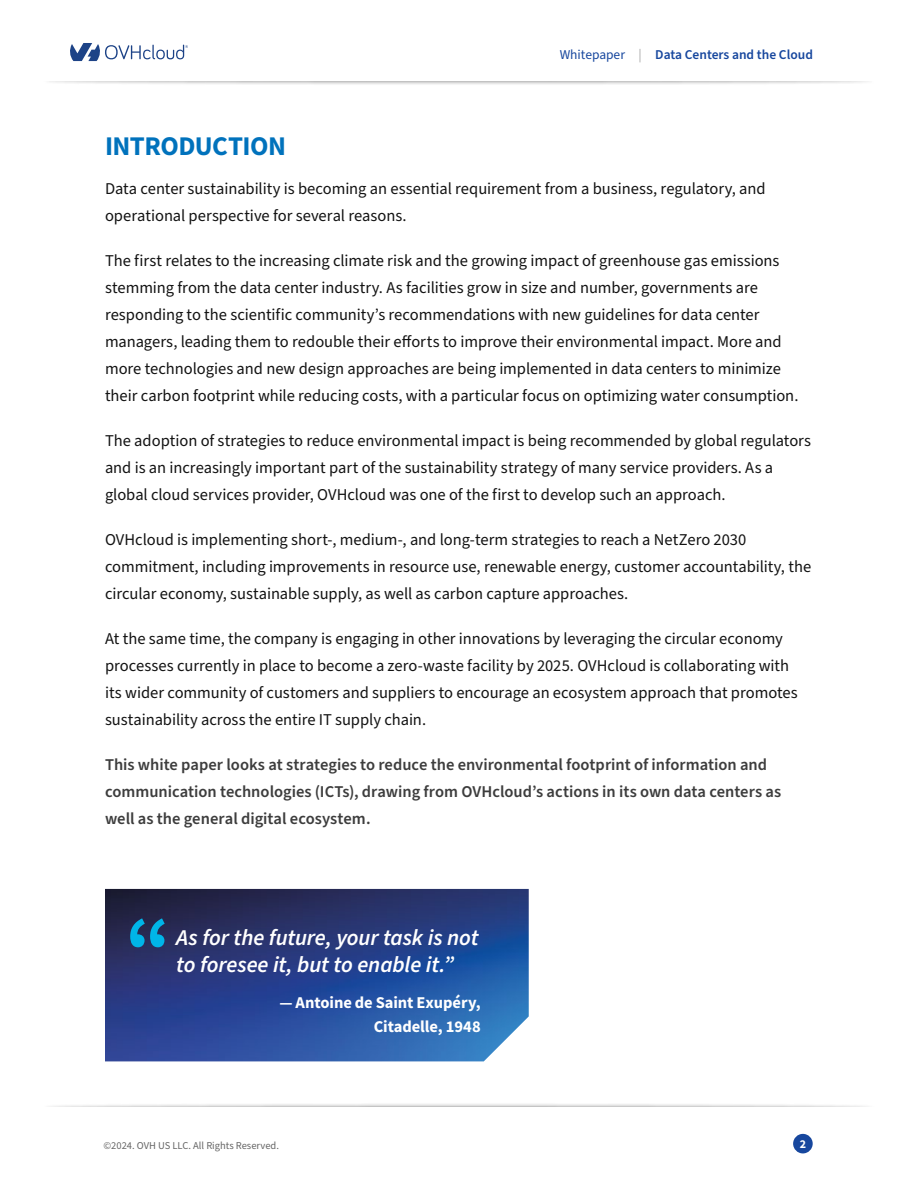
<style>
.page{position:relative;width:918px;height:1188px;background:#fff}
.page>*{position:absolute;margin:0;border:0;box-sizing:border-box;transform-origin:0 0}
.t1{font:700 27px "Source Sans Pro";letter-spacing:-.02em;color:#0072bc}
.t2{font:italic 600 22.5px/27px "Source Sans Pro";letter-spacing:-.005em;color:#fff}
.t3{font:16.5px/27px "Source Sans Pro";letter-spacing:-.005em;color:#131313}
.t4{font:600 16.5px/27px "Source Sans Pro";color:#3d3d3d}
.t5{font:700 16.5px/24px "Source Sans Pro";letter-spacing:-.005em;color:#fff;text-align:right}
.t6{font:600 13.5px "Source Sans Pro";color:#17479e}
.t7{font:700 12px "Source Sans Pro";color:#fff}
.t8{font:10.5px "Source Sans Pro";color:#666}
.s1{font-weight:400}
.s2{font-weight:400;color:#a7a7a7}
</style>
<div class="page">
<div style="left:793px;top:1134px;width:20px;height:19px;background:#17479e;border-radius:50%"></div>
<img style="left:105px;top:889px;width:424px;height:172px">
<svg style="left:130px;top:918px;width:35px;height:29px"></svg>
<div style="left:42px;top:70px;width:835px;height:16px;background:#000;opacity:.75"></div>
<div style="left:20px;top:70px;width:879px;height:11px;background:#fff"></div>
<div style="left:42px;top:1102px;width:835px;height:16px;background:#000;opacity:.75"></div>
<div style="left:20px;top:1107px;width:879px;height:11px;background:#fff"></div>
<svg style="left:70px;top:43px;width:118px;height:18px"></svg>
<p class="t6" style="left:560px;top:45px;width:255px"><span class="s1">Whitepaper</span> <span class="s2">|</span> Data Centers and the Cloud</p>
<h1 class="t1" style="left:105px;top:128px;width:183px">INTRODUCTION</h1>
<p class="t3" style="left:105px;top:176px;width:662px">Data center sustainability is becoming an essential requirement from a business, regulatory, and operational perspective for several reasons.</p>
<p class="t3" style="left:105px;top:248px;width:695px">The first relates to the increasing climate risk and the growing impact of greenhouse gas emissions stemming from the data center industry. As facilities grow in size and number, governments are responding to the scientific community’s recommendations with new guidelines for data center managers, leading them to redouble their efforts to improve their environmental impact. More and more technologies and new design approaches are being implemented in data centers to minimize their carbon footprint while reducing costs, with a particular focus on optimizing water consumption.</p>
<p class="t3" style="left:105px;top:428px;width:708px">The adoption of strategies to reduce environmental impact is being recommended by global regulators and is an increasingly important part of the sustainability strategy of many service providers. As a global cloud services provider, OVHcloud was one of the first to develop such an approach.</p>
<p class="t3" style="left:105px;top:527px;width:708px">OVHcloud is implementing short-, medium-, and long-term strategies to reach a NetZero 2030 commitment, including improvements in resource use, renewable energy, customer accountability, the circular economy, sustainable supply, as well as carbon capture approaches.</p>
<p class="t3" style="left:105px;top:626px;width:694px">At the same time, the company is engaging in other innovations by leveraging the circular economy processes currently in place to become a zero-waste facility by 2025. OVHcloud is collaborating with its wider community of customers and suppliers to encourage an ecosystem approach that promotes sustainability across the entire IT supply chain.</p>
<p class="t4" style="left:105px;top:752px;width:678px">This white paper looks at strategies to reduce the environmental footprint of information and communication technologies (ICTs), drawing from OVHcloud’s actions in its own data centers as well as the general digital ecosystem.</p>
<h2 class="t2" style="left:176px;top:924px;width:304px">As for the future, your task is not to foresee it, but to enable it.”</h2>
<p class="t5" style="left:279px;top:990px;width:203px">— Antoine de Saint Exupéry,<br>Citadelle, 1948</p>
<p class="t8" style="left:104px;top:1139px;width:177px">©2024. OVH US LLC. All Rights Reserved.</p>
<p class="t7" style="left:800px;top:1136px;width:8px">2</p>
</div>
